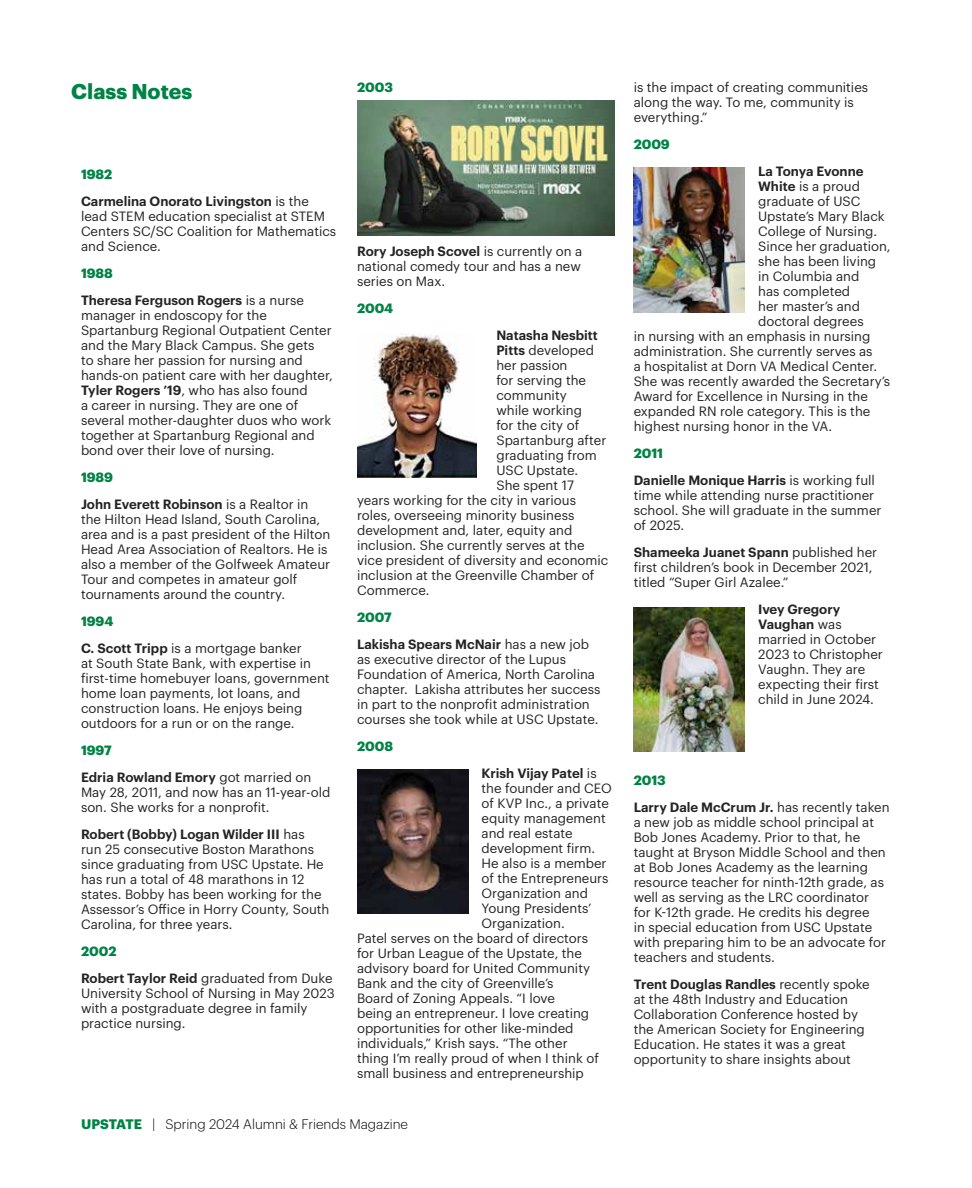
<style>
.page{position:relative;width:972px;height:1188px;background:#fff}
.page>*{position:absolute;margin:0;border:0;box-sizing:border-box;transform-origin:0 0}
.t1{font:700 21px "Graphik";color:#008345}
.t2{font:300 13.5px "Graphik";color:#000}
.t3{font:13.2px/15px "Graphik";color:#242424}
.t4{font:600 13.2px/27px "Graphik";color:#242424}
.t5{font:700 13.2px "Graphik";letter-spacing:-.005em;color:#008345}
.s1{font-weight:700;color:#008345}
.s2{font-weight:400}
.s3{font-weight:600}
</style>
<div class="page">
<img style="left:357px;top:770px;width:111px;height:144px">
<img style="left:634px;top:608px;width:111px;height:144px">
<img style="left:358px;top:334px;width:118px;height:144px">
<img style="left:357px;top:100px;width:258px;height:135px">
<img style="left:634px;top:168px;width:111px;height:144px">
<h1 class="t1" style="left:71px;top:75px;width:123px">Class Notes</h1>
<p class="t5" style="left:357px;top:77px;width:37px">2003</p>
<p class="t4" style="left:81px;top:160px;width:229px"><span class="s1">1982<br></span>Carmelina Onorato Livingston <span class="s2">is the</span></p>
<p class="t3" style="left:81px;top:208px;width:257px">lead STEM education specialist at STEM<br>Centers SC/SC Coalition for Mathematics and Science.</p>
<p class="t4" style="left:81px;top:259px;width:224px"><span class="s1">1988<br></span>Theresa Ferguson Rogers <span class="s2">is a nurse</span></p>
<p class="t3" style="left:81px;top:307px;width:254px">manager in endoscopy for the Spartanburg Regional Outpatient Center and the Mary Black Campus. She gets<br>to share her passion for nursing and hands-on patient care with her daughter, <span class="s3">Tyler Rogers ’19</span>, who has also found<br>a career in nursing. They are one of several mother-daughter duos who work together at Spartanburg Regional and bond over their love of nursing.</p>
<p class="t4" style="left:81px;top:463px;width:229px"><span class="s1">1989<br></span>John Everett Robinson <span class="s2">is a Realtor in</span></p>
<p class="t3" style="left:81px;top:511px;width:251px">the Hilton Head Island, South Carolina, area and is a past president of the Hilton Head Area Association of Realtors. He is also a member of the Golfweek Amateur Tour and competes in amateur golf tournaments around the country.</p>
<p class="t3" style="left:81px;top:607px;width:222px;line-height:27px"><span class="s1">1994<br></span><span class="s3">C. Scott Tripp</span> is a mortgage banker</p>
<p class="t3" style="left:81px;top:655px;width:250px">at South State Bank, with expertise in first-time homebuyer loans, government home loan payments, lot loans, and construction loans. He enjoys being outdoors for a run or on the range.</p>
<p class="t4" style="left:81px;top:736px;width:232px"><span class="s1">1997<br></span>Edria Rowland Emory <span class="s2">got married on</span></p>
<p class="t3" style="left:81px;top:784px;width:251px">May 28, 2011, and now has an 11-year-old son. She works for a nonprofit.</p>
<p class="t3" style="left:81px;top:826px;width:250px"><span class="s3">Robert (Bobby) Logan Wilder III</span> has<br>run 25 consecutive Boston Marathons since graduating from USC Upstate. He has run a total of 48 marathons in 12 states. Bobby has been working for the Assessor’s Office in Horry County, South Carolina, for three years.</p>
<p class="t3" style="left:81px;top:937px;width:253px;line-height:27px"><span class="s1">2002<br></span><span class="s3">Robert Taylor Reid</span> graduated from Duke</p>
<p class="t3" style="left:81px;top:985px;width:255px">University School of Nursing in May 2023 with a postgraduate degree in family practice nursing.</p>
<p class="t3" style="left:357px;top:243px;width:227px"><span class="s3">Rory Joseph Scovel</span> is currently on a national comedy tour and has a new series on Max.</p>
<p class="t5" style="left:357px;top:298px;width:38px">2004</p>
<p class="t4" style="left:496px;top:321px;width:103px">Natasha Nesbitt</p>
<p class="t3" style="left:496px;top:342px;width:99px"><span class="s3">Pitts</span> developed</p>
<p class="t3" style="left:496px;top:357px;width:73px">her passion</p>
<p class="t3" style="left:496px;top:372px;width:91px">for serving the</p>
<p class="t3" style="left:496px;top:387px;width:72px">community</p>
<p class="t3" style="left:496px;top:402px;width:87px">while working</p>
<p class="t3" style="left:496px;top:417px;width:84px">for the city of</p>
<p class="t3" style="left:496px;top:432px;width:112px">Spartanburg after</p>
<p class="t3" style="left:496px;top:447px;width:102px">graduating from</p>
<p class="t3" style="left:496px;top:462px;width:83px">USC Upstate.</p>
<p class="t3" style="left:496px;top:477px;width:79px">She spent 17</p>
<p class="t3" style="left:357px;top:492px;width:220px">years working for the city in various</p>
<p class="t3" style="left:357px;top:507px;width:219px">roles, overseeing minority business</p>
<p class="t3" style="left:357px;top:522px;width:217px">development and, later, equity and</p>
<p class="t3" style="left:357px;top:537px;width:229px">inclusion. She currently serves at the</p>
<p class="t3" style="left:357px;top:552px;width:253px">vice president of diversity and economic</p>
<p class="t3" style="left:357px;top:567px;width:239px">inclusion at the Greenville Chamber of</p>
<p class="t3" style="left:357px;top:582px;width:74px">Commerce.</p>
<p class="t4" style="left:357px;top:603px;width:234px"><span class="s1">2007<br></span>Lakisha Spears McNair <span class="s2">has a new job</span></p>
<p class="t3" style="left:357px;top:651px;width:245px">as executive director of the Lupus Foundation of America, North Carolina chapter. Lakisha attributes her success in part to the nonprofit administration courses she took while at USC Upstate.</p>
<p class="t5" style="left:357px;top:736px;width:37px">2008</p>
<p class="t4" style="left:482px;top:759px;width:117px">Krish Vijay Patel <span class="s2">is</span></p>
<p class="t3" style="left:482px;top:780px;width:132px">the founder and CEO</p>
<p class="t3" style="left:482px;top:795px;width:129px">of KVP Inc., a private</p>
<p class="t3" style="left:482px;top:810px;width:126px">equity management</p>
<p class="t3" style="left:482px;top:825px;width:93px">and real estate</p>
<p class="t3" style="left:482px;top:840px;width:115px">development firm.</p>
<p class="t3" style="left:482px;top:855px;width:127px">He also is a member</p>
<p class="t3" style="left:482px;top:870px;width:128px">of the Entrepreneurs</p>
<p class="t3" style="left:482px;top:885px;width:108px">Organization and</p>
<p class="t3" style="left:482px;top:900px;width:112px">Young Presidents’</p>
<p class="t3" style="left:482px;top:915px;width:85px">Organization.</p>
<p class="t3" style="left:357px;top:930px;width:233px">Patel serves on the board of directors</p>
<p class="t3" style="left:357px;top:945px;width:226px">for Urban League of the Upstate, the</p>
<p class="t3" style="left:357px;top:960px;width:234px">advisory board for United Community</p>
<p class="t3" style="left:357px;top:975px;width:198px">Bank and the city of Greenville’s</p>
<p class="t3" style="left:357px;top:990px;width:199px">Board of Zoning Appeals. “I love</p>
<p class="t3" style="left:357px;top:1005px;width:234px">being an entrepreneur. I love creating</p>
<p class="t3" style="left:357px;top:1020px;width:218px">opportunities for other like-minded</p>
<p class="t3" style="left:357px;top:1035px;width:212px">individuals,” Krish says. “The other</p>
<p class="t3" style="left:357px;top:1050px;width:243px">thing I’m really proud of when I think of</p>
<p class="t3" style="left:357px;top:1065px;width:228px">small business and entrepreneurship</p>
<p class="t2" style="left:81px;top:1114px;width:329px"><span class="s1">UPSTATE</span> | Spring 2024 Alumni &amp; Friends Magazine</p>
<p class="t3" style="left:634px;top:79px;width:236px">is the impact of creating communities along the way. To me, community is everything.”</p>
<p class="t5" style="left:634px;top:134px;width:38px">2009</p>
<p class="t4" style="left:758px;top:157px;width:107px">La Tonya Evonne</p>
<p class="t3" style="left:758px;top:178px;width:103px"><span class="s3">White</span> is a proud</p>
<p class="t3" style="left:758px;top:193px;width:104px">graduate of USC</p>
<p class="t3" style="left:758px;top:208px;width:128px">Upstate’s Mary Black</p>
<p class="t3" style="left:758px;top:223px;width:121px">College of Nursing.</p>
<p class="t3" style="left:758px;top:238px;width:134px">Since her graduation,</p>
<p class="t3" style="left:758px;top:253px;width:120px">she has been living</p>
<p class="t3" style="left:758px;top:268px;width:103px">in Columbia and</p>
<p class="t3" style="left:758px;top:283px;width:93px">has completed</p>
<p class="t3" style="left:758px;top:298px;width:103px">her master’s and</p>
<p class="t3" style="left:758px;top:313px;width:107px">doctoral degrees</p>
<p class="t3" style="left:634px;top:328px;width:238px">in nursing with an emphasis in nursing</p>
<p class="t3" style="left:634px;top:343px;width:240px">administration. She currently serves as</p>
<p class="t3" style="left:634px;top:358px;width:245px">a hospitalist at Dorn VA Medical Center.</p>
<p class="t3" style="left:634px;top:373px;width:258px">She was recently awarded the Secretary’s</p>
<p class="t3" style="left:634px;top:388px;width:236px">Award for Excellence in Nursing in the</p>
<p class="t3" style="left:634px;top:403px;width:238px">expanded RN role category. This is the</p>
<p class="t3" style="left:634px;top:418px;width:200px">highest nursing honor in the VA.</p>
<p class="t4" style="left:634px;top:439px;width:243px"><span class="s1">2011<br></span>Danielle Monique Harris <span class="s2">is working full</span></p>
<p class="t3" style="left:634px;top:487px;width:249px">time while attending nurse practitioner school. She will graduate in the summer of 2025.</p>
<p class="t3" style="left:634px;top:544px;width:245px"><span class="s3">Shameeka Juanet Spann</span> published her first children’s book in December 2021, titled “Super Girl Azalee.”</p>
<p class="t3" style="left:758px;top:601px;width:126px"><span class="s3">Ivey Gregory<br>Vaughan</span> was married in October<br>2023 to Christopher<br>Vaughn. They are expecting their first child in June 2024.</p>
<p class="t4" style="left:634px;top:766px;width:257px"><span class="s1">2013<br></span>Larry Dale McCrum Jr. <span class="s2">has recently taken</span></p>
<p class="t3" style="left:634px;top:814px;width:254px">a new job as middle school principal at Bob Jones Academy. Prior to that, he taught at Bryson Middle School and then at Bob Jones Academy as the learning resource teacher for ninth-12th grade, as well as serving as the LRC coordinator for K-12th grade. He credits his degree<br>in special education from USC Upstate with preparing him to be an advocate for teachers and students.</p>
<p class="t3" style="left:634px;top:976px;width:238px"><span class="s3">Trent Douglas Randles</span> recently spoke at the 48th Industry and Education Collaboration Conference hosted by the American Society for Engineering Education. He states it was a great opportunity to share insights about</p>
</div>
